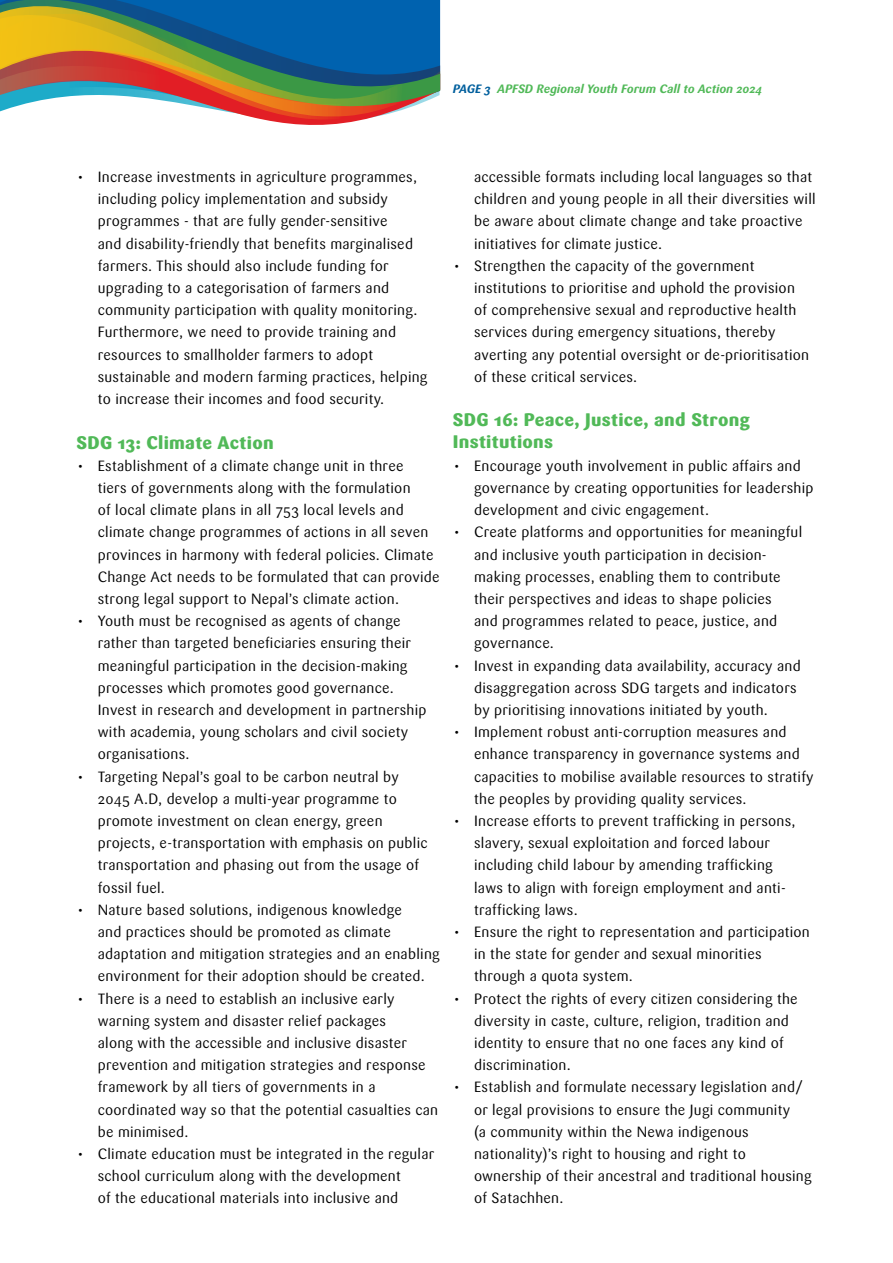
<style>
.page{position:relative;width:893px;height:1263px;background:#fff}
.page>*{position:absolute;margin:0;border:0;box-sizing:border-box;transform-origin:0 0}
.t1{font:800 18px/22.2px "Sari OT";letter-spacing:.015em;color:#51b958}
.t2{font:14.7px/22.2px "Sari OT";letter-spacing:.015em;color:#000}
.t3{font:italic 700 12px "Sari OT";color:#51b958}
.s1{color:#005f9d}
</style>
<div class="page">
<svg style="left:0;top:0;width:440px;height:125px;background:#74857c"></svg>
<p class="t3" style="left:453px;top:81px;width:311px"><span class="s1">PAGE 3</span> APFSD Regional Youth Forum Call to Action 2024</p>
<p class="t2" style="left:98px;top:166px;width:331px;text-indent:-21px">• Increase investments in agriculture programmes, including policy implementation and subsidy programmes - that are fully gender-sensitive<br>and disability-friendly that benefits marginalised farmers. This should also include funding for upgrading to a categorisation of farmers and community participation with quality monitoring.<br>Furthermore, we need to provide training and resources to smallholder farmers to adopt sustainable and modern farming practices, helping to increase their incomes and food security.</p>
<p class="t1" style="left:77px;top:431px;width:199px">SDG 13: Climate Action</p>
<p class="t2" style="left:98px;top:454px;width:343px;text-indent:-21px">• Establishment of a climate change unit in three<br>tiers of governments along with the formulation<br>of local climate plans in all 753 local levels and climate change programmes of actions in all seven provinces in harmony with federal policies. Climate Change Act needs to be formulated that can provide strong legal support to Nepal’s climate action.</p>
<p class="t2" style="left:98px;top:610px;width:330px;text-indent:-21px">• Youth must be recognised as agents of change rather than targeted beneficiaries ensuring their meaningful participation in the decision-making processes which promotes good governance.<br>Invest in research and development in partnership with academia, young scholars and civil society organisations.</p>
<p class="t2" style="left:98px;top:765px;width:331px;text-indent:-21px">• Targeting Nepal’s goal to be carbon neutral by 2045 A.D, develop a multi-year programme to promote investment on clean energy, green projects, e-transportation with emphasis on public transportation and phasing out from the usage of fossil fuel.</p>
<p class="t2" style="left:98px;top:898px;width:343px;text-indent:-21px">• Nature based solutions, indigenous knowledge<br>and practices should be promoted as climate adaptation and mitigation strategies and an enabling environment for their adoption should be created.</p>
<p class="t2" style="left:98px;top:987px;width:342px;text-indent:-21px">• There is a need to establish an inclusive early warning system and disaster relief packages<br>along with the accessible and inclusive disaster prevention and mitigation strategies and response framework by all tiers of governments in a coordinated way so that the potential casualties can be minimised.</p>
<p class="t2" style="left:98px;top:1142px;width:338px;text-indent:-21px">• Climate education must be integrated in the regular school curriculum along with the development<br>of the educational materials into inclusive and</p>
<p class="t2" style="left:474px;top:166px;width:343px">accessible formats including local languages so that children and young people in all their diversities will be aware about climate change and take proactive initiatives for climate justice.</p>
<p class="t2" style="left:474px;top:255px;width:337px;text-indent:-21px">• Strengthen the capacity of the government institutions to prioritise and uphold the provision of comprehensive sexual and reproductive health services during emergency situations, thereby averting any potential oversight or de-prioritisation of these critical services.</p>
<p class="t1" style="left:453px;top:409px;width:298px">SDG 16: Peace, Justice, and Strong<br>Institutions</p>
<p class="t2" style="left:474px;top:454px;width:341px;text-indent:-21px">• Encourage youth involvement in public affairs and governance by creating opportunities for leadership development and civic engagement.</p>
<p class="t2" style="left:474px;top:521px;width:330px;text-indent:-21px">• Create platforms and opportunities for meaningful and inclusive youth participation in decision&shy;making processes, enabling them to contribute their perspectives and ideas to shape policies<br>and programmes related to peace, justice, and governance.</p>
<p class="t2" style="left:474px;top:654px;width:328px;text-indent:-21px">• Invest in expanding data availability, accuracy and disaggregation across SDG targets and indicators by prioritising innovations initiated by youth.</p>
<p class="t2" style="left:474px;top:721px;width:341px;text-indent:-21px">• Implement robust anti-corruption measures and enhance transparency in governance systems and capacities to mobilise available resources to stratify the peoples by providing quality services.</p>
<p class="t2" style="left:474px;top:810px;width:323px;text-indent:-21px">• Increase efforts to prevent trafficking in persons, slavery, sexual exploitation and forced labour including child labour by amending trafficking laws to align with foreign employment and anti&shy;trafficking laws.</p>
<p class="t2" style="left:474px;top:921px;width:337px;text-indent:-21px">• Ensure the right to representation and participation in the state for gender and sexual minorities through a quota system.</p>
<p class="t2" style="left:474px;top:987px;width:325px;text-indent:-21px">• Protect the rights of every citizen considering the diversity in caste, culture, religion, tradition and identity to ensure that no one faces any kind of discrimination.</p>
<p class="t2" style="left:474px;top:1076px;width:339px;text-indent:-21px">• Establish and formulate necessary legislation and/ or legal provisions to ensure the Jugi community<br>(a community within the Newa indigenous nationality)’s right to housing and right to ownership of their ancestral and traditional housing of Satachhen.</p>
</div>
